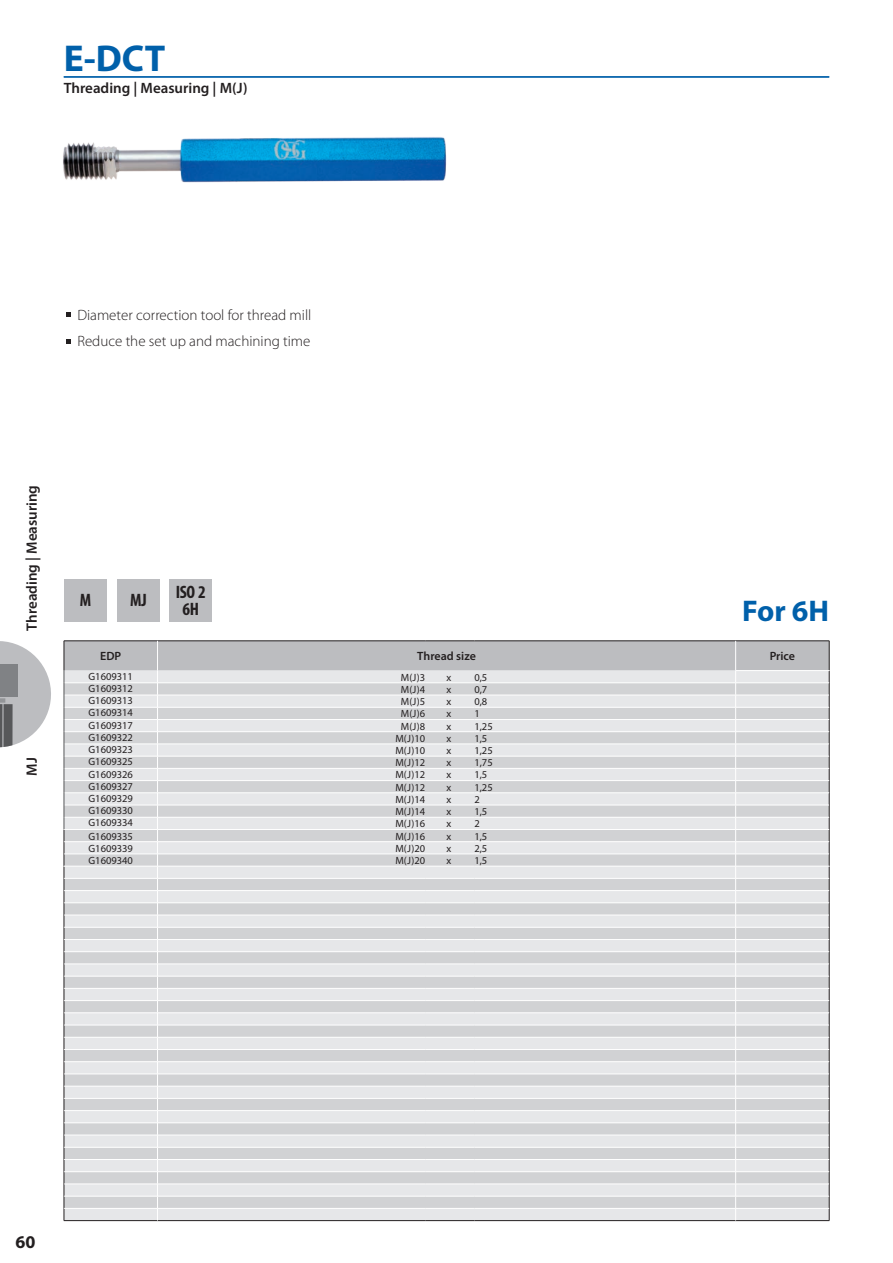
<style>
.page{position:relative;width:893px;height:1263px;background:#fff}
.page>*{position:absolute;margin:0;border:0;box-sizing:border-box;transform-origin:0 0}
.t1{font:700 37.5px "Myriad Pro";color:#0060aa}
.t2{font:700 30px "Myriad Pro";color:#0060aa}
.t3{font:700 condensed 18px/16.5px "Myriad Pro";letter-spacing:-.02em;color:#231f20;text-align:center}
.t4{font:700 18px "Myriad Pro";color:#231f20}
.t5{font:300 15px/26.8px "Myriad Pro";color:#231f20}
.t6{font:600 15px "Myriad Pro";color:#231f20}
.t7{font:600 12px "Myriad Pro";color:#231f20}
.t8{font:10.5px "Myriad Pro";color:#231f20}
</style>
<div class="page">
<hr style="left:64px;top:77px;width:765px;height:1px;background:#0060aa">
<hr style="left:64px;top:640px;width:94px;height:1px;background:#231f20">
<hr style="left:158px;top:640px;width:267px;height:1px;background:#231f20">
<hr style="left:425px;top:640px;width:49px;height:1px;background:#231f20">
<hr style="left:474px;top:640px;width:262px;height:1px;background:#231f20">
<hr style="left:736px;top:640px;width:93px;height:1px;background:#231f20">
<hr style="left:64px;top:1220px;width:94px;height:1px;background:#231f20">
<hr style="left:158px;top:1220px;width:267px;height:1px;background:#231f20">
<hr style="left:425px;top:1220px;width:49px;height:1px;background:#231f20">
<hr style="left:474px;top:1220px;width:262px;height:1px;background:#231f20">
<hr style="left:736px;top:1220px;width:93px;height:1px;background:#231f20">
<svg style="left:64px;top:641px;width:766px;height:579px;background:#dcdddf"></svg>
<svg style="left:0;top:641px;width:51px;height:106px"></svg>
<div style="left:0;top:664px;width:17px;height:33px;background:#808285"></div>
<hr style="left:0;top:704px;width:2px;height:43px;background:#57585a">
<div style="left:3px;top:704px;width:10px;height:43px;background:#57585a"></div>
<img style="left:63px;top:137px;width:384px;height:46px">
<div style="left:117px;top:579px;width:43px;height:43px;background:#bcbdc0"></div>
<div style="left:170px;top:579px;width:42px;height:43px;background:#bcbdc0"></div>
<svg style="left:67px;top:339px;width:4px;height:5px"></svg>
<svg style="left:67px;top:313px;width:4px;height:4px"></svg>
<div style="left:64px;top:579px;width:43px;height:43px;background:#bcbdc0"></div>
<h1 class="t1" style="left:64px;top:34px;width:103px">E-DCT</h1>
<h3 class="t6" style="left:64px;top:78px;width:185px">Threading | Measuring | M(J)</h3>
<h3 class="t5" style="left:77px;top:301px;width:236px">Diameter correction tool for thread mill<br>Reduce the set up and machining time</h3>
<h3 class="t6" style="left:22px;top:631px;width:147px;rotate:-90deg">Threading | Measuring</h3>
<h3 class="t6" style="left:22px;top:775px;width:20px;rotate:-90deg">MJ</h3>
<h3 class="t3" style="left:80px;top:592px;width:13px">M</h3>
<h3 class="t3" style="left:130px;top:592px;width:18px">MJ</h3>
<h3 class="t3" style="left:176px;top:583px;width:31px">ISO 2<br>6H</h3>
<h2 class="t2" style="left:742px;top:592px;width:89px">For 6H</h2>
<p class="t7" style="left:100px;top:648px;width:23px">EDP</p>
<p class="t7" style="left:417px;top:648px;width:60px">Thread size</p>
<p class="t7" style="left:770px;top:648px;width:27px">Price</p>
<p class="t8" style="left:88px;top:670px;width:46px">G1609311</p>
<p class="t8" style="left:401px;top:670px;width:26px">M(J)3</p>
<p class="t8" style="left:446px;top:670px;width:6px">x</p>
<p class="t8" style="left:474px;top:670px;width:14px">0,5</p>
<p class="t8" style="left:88px;top:682px;width:46px">G1609312</p>
<p class="t8" style="left:401px;top:683px;width:26px">M(J)4</p>
<p class="t8" style="left:446px;top:683px;width:6px">x</p>
<p class="t8" style="left:474px;top:683px;width:14px">0,7</p>
<p class="t8" style="left:88px;top:694px;width:46px">G1609313</p>
<p class="t8" style="left:401px;top:695px;width:26px">M(J)5</p>
<p class="t8" style="left:446px;top:695px;width:6px">x</p>
<p class="t8" style="left:474px;top:695px;width:14px">0,8</p>
<p class="t8" style="left:88px;top:706px;width:46px">G1609314</p>
<p class="t8" style="left:401px;top:707px;width:26px">M(J)6</p>
<p class="t8" style="left:446px;top:707px;width:6px">x</p>
<p class="t8" style="left:474px;top:707px;width:7px">1</p>
<p class="t8" style="left:88px;top:719px;width:46px">G1609317</p>
<p class="t8" style="left:401px;top:719px;width:26px">M(J)8</p>
<p class="t8" style="left:446px;top:719px;width:6px">x</p>
<p class="t8" style="left:474px;top:719px;width:20px">1,25</p>
<p class="t8" style="left:88px;top:731px;width:46px">G1609322</p>
<p class="t8" style="left:396px;top:732px;width:31px">M(J)10</p>
<p class="t8" style="left:446px;top:732px;width:6px">x</p>
<p class="t8" style="left:474px;top:732px;width:14px">1,5</p>
<p class="t8" style="left:88px;top:743px;width:46px">G1609323</p>
<p class="t8" style="left:396px;top:744px;width:31px">M(J)10</p>
<p class="t8" style="left:446px;top:744px;width:6px">x</p>
<p class="t8" style="left:474px;top:744px;width:20px">1,25</p>
<p class="t8" style="left:88px;top:755px;width:46px">G1609325</p>
<p class="t8" style="left:396px;top:756px;width:31px">M(J)12</p>
<p class="t8" style="left:446px;top:756px;width:6px">x</p>
<p class="t8" style="left:474px;top:756px;width:20px">1,75</p>
<p class="t8" style="left:88px;top:767px;width:46px">G1609326</p>
<p class="t8" style="left:396px;top:768px;width:31px">M(J)12</p>
<p class="t8" style="left:446px;top:768px;width:6px">x</p>
<p class="t8" style="left:474px;top:768px;width:14px">1,5</p>
<p class="t8" style="left:88px;top:780px;width:46px">G1609327</p>
<p class="t8" style="left:396px;top:781px;width:31px">M(J)12</p>
<p class="t8" style="left:446px;top:781px;width:6px">x</p>
<p class="t8" style="left:474px;top:781px;width:20px">1,25</p>
<p class="t8" style="left:88px;top:792px;width:46px">G1609329</p>
<p class="t8" style="left:396px;top:793px;width:31px">M(J)14</p>
<p class="t8" style="left:446px;top:793px;width:6px">x</p>
<p class="t8" style="left:474px;top:793px;width:7px">2</p>
<p class="t8" style="left:88px;top:804px;width:46px">G1609330</p>
<p class="t8" style="left:396px;top:805px;width:31px">M(J)14</p>
<p class="t8" style="left:446px;top:805px;width:6px">x</p>
<p class="t8" style="left:474px;top:805px;width:14px">1,5</p>
<p class="t8" style="left:88px;top:816px;width:46px">G1609334</p>
<p class="t8" style="left:396px;top:817px;width:31px">M(J)16</p>
<p class="t8" style="left:446px;top:817px;width:6px">x</p>
<p class="t8" style="left:474px;top:817px;width:7px">2</p>
<p class="t8" style="left:88px;top:829px;width:46px">G1609335</p>
<p class="t8" style="left:396px;top:829px;width:31px">M(J)16</p>
<p class="t8" style="left:446px;top:829px;width:6px">x</p>
<p class="t8" style="left:474px;top:829px;width:14px">1,5</p>
<p class="t8" style="left:88px;top:842px;width:46px">G1609339</p>
<p class="t8" style="left:396px;top:842px;width:31px">M(J)20</p>
<p class="t8" style="left:446px;top:842px;width:6px">x</p>
<p class="t8" style="left:474px;top:842px;width:14px">2,5</p>
<p class="t8" style="left:88px;top:854px;width:46px">G1609340</p>
<p class="t8" style="left:396px;top:854px;width:31px">M(J)20</p>
<p class="t8" style="left:446px;top:854px;width:6px">x</p>
<p class="t8" style="left:474px;top:854px;width:14px">1,5</p>
<h3 class="t4" style="left:16px;top:1230px;width:21px">60</h3>
</div>
